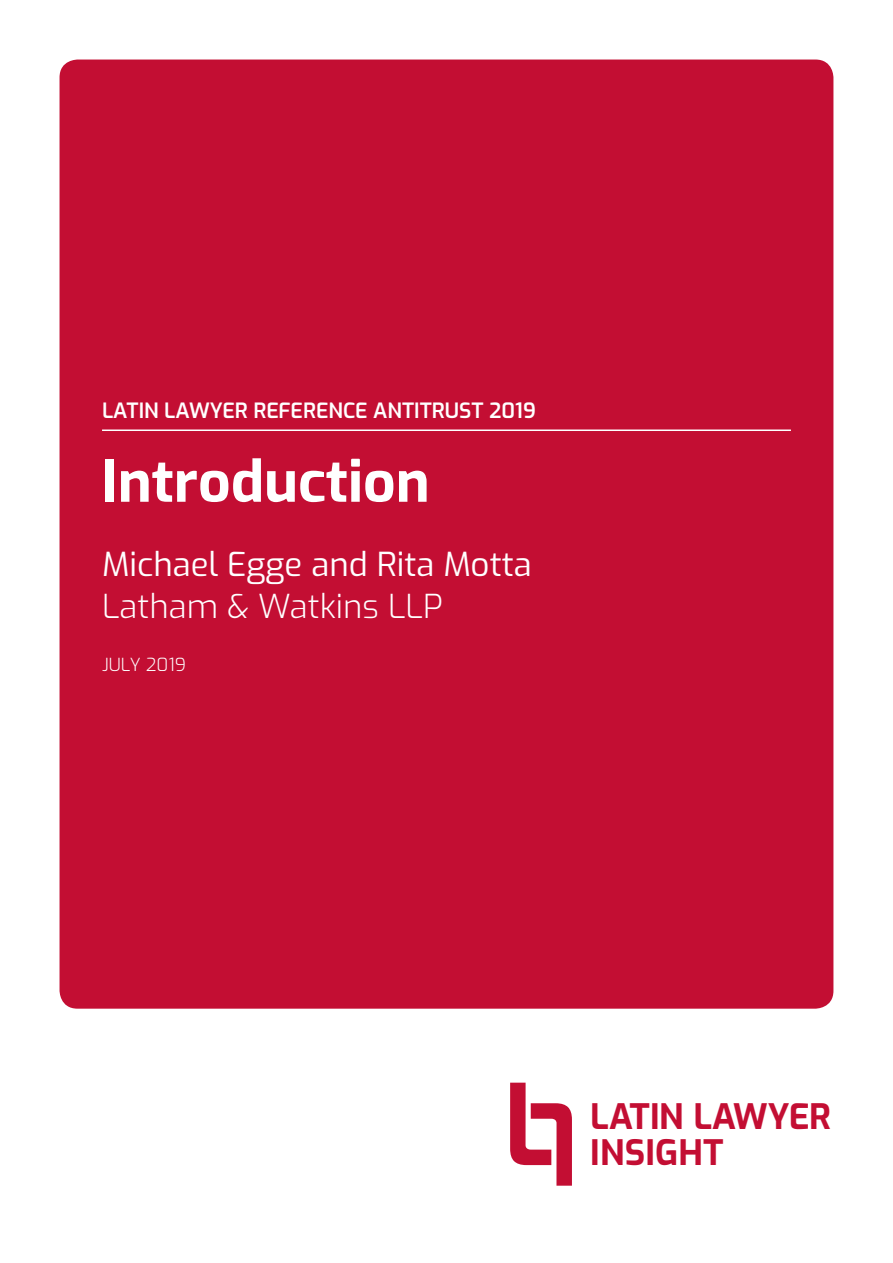
<style>
.page{position:relative;width:893px;height:1263px;background:#fff}
.page>*{position:absolute;margin:0;border:0;box-sizing:border-box;transform-origin:0 0}
.t1{font:700 57px "Exo";color:#fff}
.t2{font:700 34.95px/35.5px "Exo";letter-spacing:.005em;color:#c30e33}
.t3{font:33px "Exo";color:#fff}
.t4{font:300 33px "Exo";color:#fff}
.t5{font:600 21px "Exo";color:#fff}
.t6{font:300 18px "Exo";color:#fff}
</style>
<div class="page">
<div style="left:60px;top:60px;width:773px;height:949px;background:#c30e33;border-radius:18px"></div>
<hr style="left:102px;top:429px;width:689px;height:2px;background:#fff">
<svg style="left:510px;top:1083px;width:62px;height:103px"></svg>
<p class="t5" style="left:102px;top:395px;width:435px">LATIN LAWYER REFERENCE ANTITRUST 2019</p>
<h1 class="t1" style="left:102px;top:438px;width:329px">Introduction</h1>
<h3 class="t3" style="left:102px;top:539px;width:431px">Michael Egge and Rita Motta</h3>
<h3 class="t4" style="left:102px;top:582px;width:342px">Latham &amp; Watkins LLP</h3>
<p class="t6" style="left:102px;top:651px;width:86px">JULY 2019</p>
<h2 class="t2" style="left:590px;top:1097px;width:242px">LATIN LAWYER<br>INSIGHT</h2>
</div>
